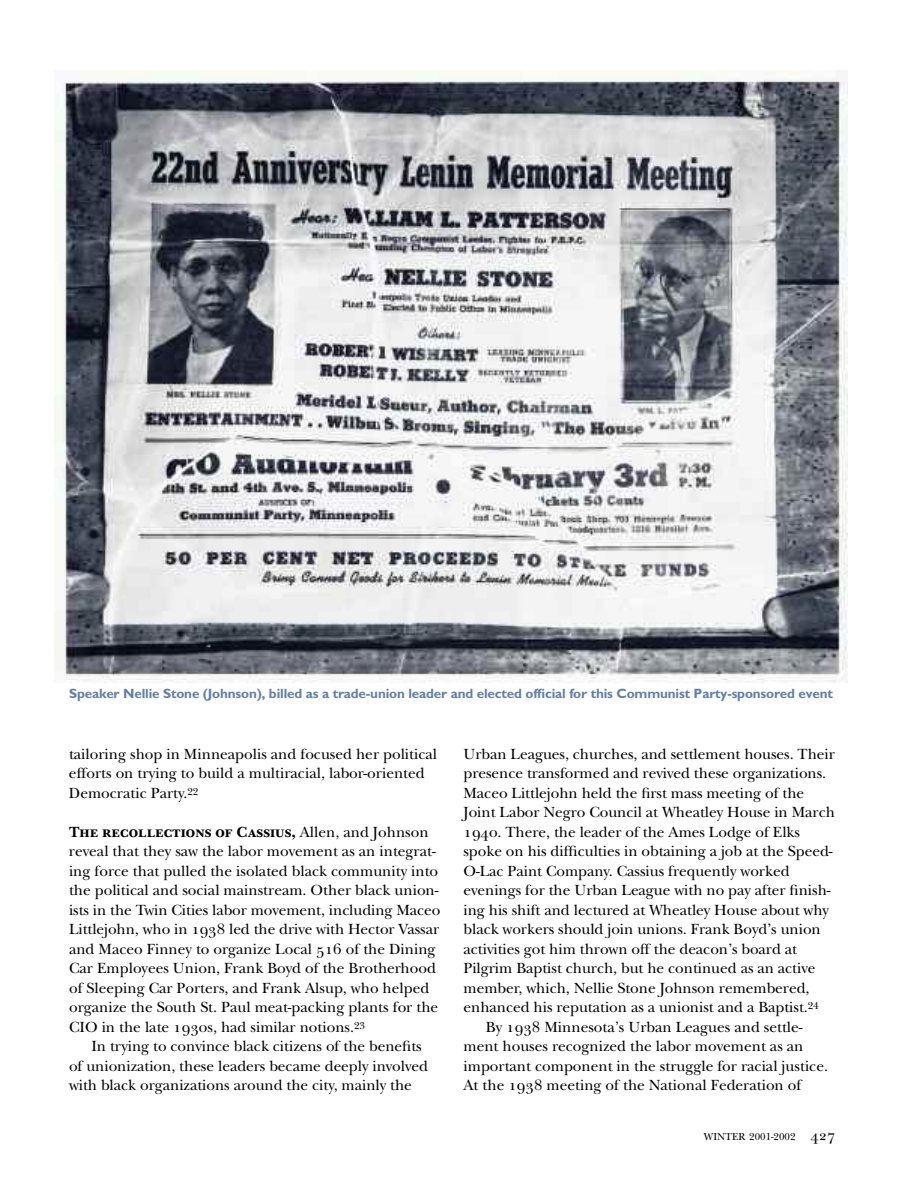
<style>
.page{position:relative;width:918px;height:1188px;background:#fff}
.page>*{position:absolute;margin:0;border:0;box-sizing:border-box;transform-origin:0 0}
.t1{font:15.3px/19.5px "New Baskerville";letter-spacing:-.005em;color:#000}
.t2{font:15.3px "New Baskerville Bold SC";color:#000}
.t3{font:700 13.5px "Gill Sans";letter-spacing:-.01em;color:#6480a6}
.t4{font:10.5px "New Baskerville";color:#000}
.s1{font-family:"New Baskerville"}
.s2{font-family:"New Baskerville SC"}
.s3{font-family:"New Baskerville SC";font-size:15px}
</style>
<div class="page">
<img style="left:55px;top:71px;width:792px;height:611px">
<p class="t3" style="left:69px;top:688px;width:766px">Speaker Nellie Stone (Johnson), billed as a trade-union leader and elected official for this Communist Party-sponsored event</p>
<p class="t1" style="left:69px;top:746px;width:370px">tailoring shop in Minneapolis and focused her political efforts on trying to build a multiracial, labor-oriented<br>Democratic Party.<sup>22</sup></p>
<p class="t2" style="left:69px;top:826px;width:361px">The recollections of Cassius, <span class="s1">Allen, and Johnson</span></p>
<p class="t1" style="left:69px;top:844px;width:373px">reveal that they saw the labor movement as an integrat&shy;ing force that pulled the isolated black community into the political and social mainstream. Other black union&shy;ists in the Twin Cities labor movement, including Maceo Littlejohn, who in <span class="s2">1938</span> led the drive with Hector Vassar and Maceo Finney to organize Local <span class="s2">516</span> of the Dining Car Employees Union, Frank Boyd of the Brotherhood of Sleeping Car Porters, and Frank Alsup, who helped organize the South St. Paul meat-packing plants for the CIO in the late <span class="s2">1930</span>s, had similar notions.<sup>23</sup></p>
<p class="t1" style="left:69px;top:1039px;width:361px;text-indent:22px">In trying to convince black citizens of the benefits of unionization, these leaders became deeply involved with black organizations around the city, mainly the</p>
<p class="t1" style="left:464px;top:746px;width:373px">Urban Leagues, churches, and settlement houses. Their</p>
<p class="t1" style="left:464px;top:766px;width:364px">presence transformed and revived these organizations.</p>
<p class="t1" style="left:464px;top:785px;width:342px">Maceo Littlejohn held the first mass meeting of the</p>
<p class="t1" style="left:464px;top:805px;width:373px">Joint Labor Negro Council at Wheatley House in March</p>
<p class="t1" style="left:464px;top:824px;width:338px"><span class="s2">1940</span>. There, the leader of the Ames Lodge of Elks</p>
<p class="t1" style="left:464px;top:844px;width:371px">spoke on his difficulties in obtaining a job at the Speed-</p>
<p class="t1" style="left:464px;top:863px;width:328px">O-Lac Paint Company. Cassius frequently worked</p>
<p class="t1" style="left:464px;top:883px;width:369px">evenings for the Urban League with no pay after finish-</p>
<p class="t1" style="left:464px;top:902px;width:367px">ing his shift and lectured at Wheatley House about why</p>
<p class="t1" style="left:464px;top:922px;width:359px">black workers should join unions. Frank Boyd’s union</p>
<p class="t1" style="left:464px;top:941px;width:335px">activities got him thrown off the deacon’s board at</p>
<p class="t1" style="left:464px;top:961px;width:354px">Pilgrim Baptist church, but he continued as an active</p>
<p class="t1" style="left:464px;top:980px;width:348px">member, which, Nellie Stone Johnson remembered,</p>
<p class="t1" style="left:464px;top:1000px;width:357px">enhanced his reputation as a unionist and a Baptist.<sup>24</sup></p>
<p class="t1" style="left:486px;top:1019px;width:318px">By <span class="s2">1938</span> Minnesota’s Urban Leagues and settle-</p>
<p class="t1" style="left:463px;top:1039px;width:342px">ment houses recognized the labor movement as an</p>
<p class="t1" style="left:463px;top:1058px;width:366px">important component in the struggle for racial justice.</p>
<p class="t1" style="left:463px;top:1078px;width:339px">At the <span class="s2">1938</span> meeting of the National Federation of</p>
<p class="t4" style="left:704px;top:1133px;width:133px">WINTER 2001-2002 <span class="s3">427</span></p>
</div>
